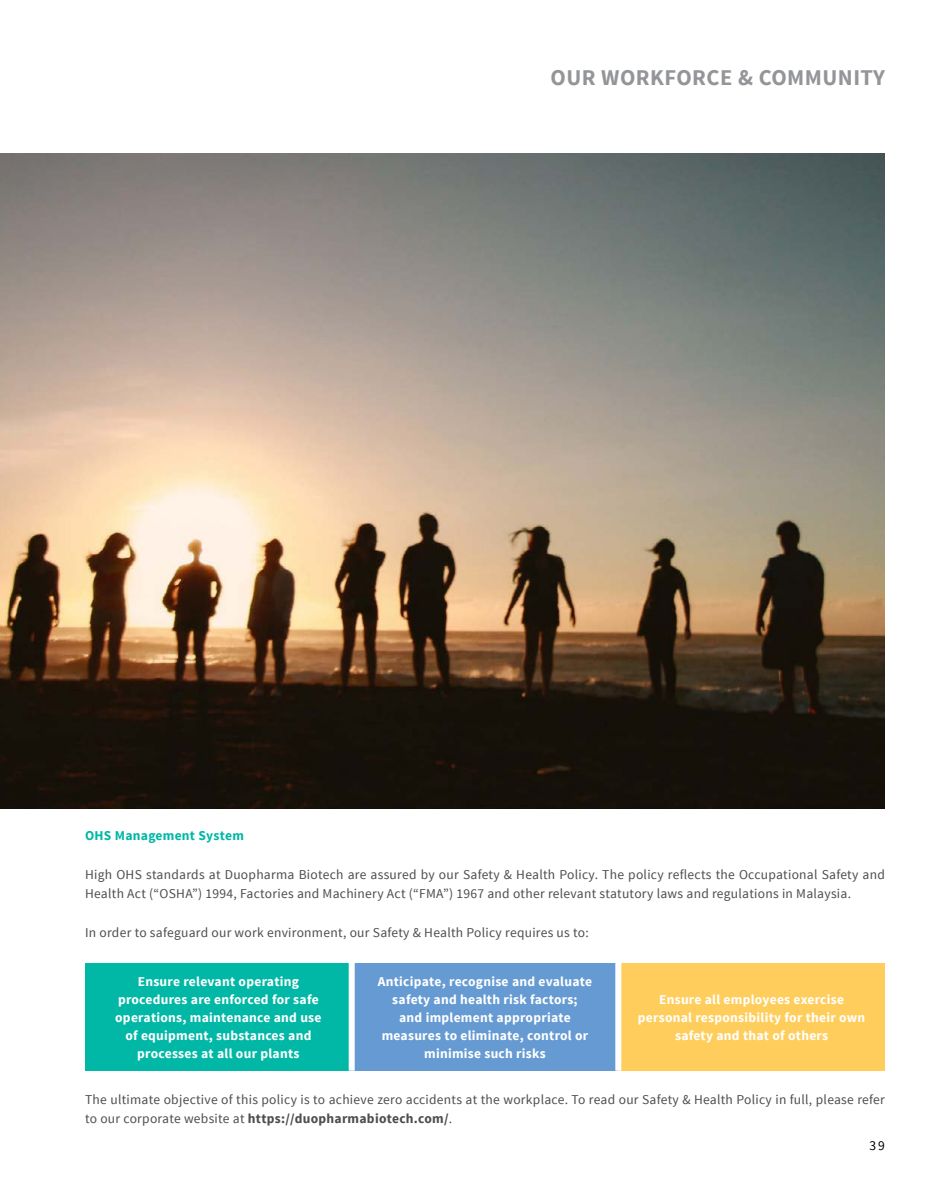
<style>
.page{position:relative;width:936px;height:1191px;background:#fff}
.page>*{position:absolute;margin:0;border:0;box-sizing:border-box;transform-origin:0 0}
.t1{font:700 22.5px "Source Sans Pro";letter-spacing:.02em;color:#939598}
.t2{font:13.5px/19.5px "Source Sans Pro";letter-spacing:.02em;color:#4d4d4f}
.t3{font:700 13.5px/18px "Source Sans Pro";letter-spacing:.02em;color:#fff;text-align:center}
.t4{font:700 13.5px "Source Sans Pro";letter-spacing:.02em;color:#00b8a5}
.t5{font:13.5px "Source Sans Pro";color:#000}
.s1{font-weight:700}
</style>
<div class="page">
<img style="left:0;top:153px;width:884px;height:655px">
<div style="left:85px;top:963px;width:266px;height:107px;background:#00b8a5"></div>
<div style="left:351px;top:963px;width:267px;height:107px;background:#659ad2"></div>
<div style="left:618px;top:963px;width:266px;height:107px;background:#ffcd5b"></div>
<div style="left:348px;top:963px;width:6px;height:107px;background:#fff"></div>
<div style="left:615px;top:963px;width:6px;height:107px;background:#fff"></div>
<h1 class="t1" style="left:550px;top:63px;width:336px">OUR WORKFORCE &amp; COMMUNITY</h1>
<p class="t4" style="left:85px;top:826px;width:160px">OHS Management System</p>
<p class="t2" style="left:85px;top:865px;width:801px">High OHS standards at Duopharma Biotech are assured by our Safety &amp; Health Policy. The policy reflects the Occupational Safety and<br>Health Act (“OSHA”) 1994, Factories and Machinery Act (“FMA”) 1967 and other relevant statutory laws and regulations in Malaysia.</p>
<p class="t2" style="left:85px;top:923px;width:505px">In order to safeguard our work environment, our Safety &amp; Health Policy requires us to:</p>
<p class="t3" style="left:115px;top:973px;width:208px">Ensure relevant operating procedures are enforced for safe operations, maintenance and use of equipment, substances and processes at all our plants</p>
<p class="t3" style="left:378px;top:973px;width:216px">Anticipate, recognise and evaluate safety and health risk factors;<br>and implement appropriate measures to eliminate, control or minimise such risks</p>
<p class="t3" style="left:638px;top:990px;width:229px">Ensure all employees exercise personal responsibility for their own safety and that of others</p>
<p class="t2" style="left:85px;top:1089px;width:801px">The ultimate objective of this policy is to achieve zero accidents at the workplace. To read our Safety &amp; Health Policy in full, please refer to our corporate website at <span class="s1">https://duopharmabiotech.com/</span>.</p>
<p class="t5" style="left:869px;top:1137px;width:17px">39</p>
</div>
